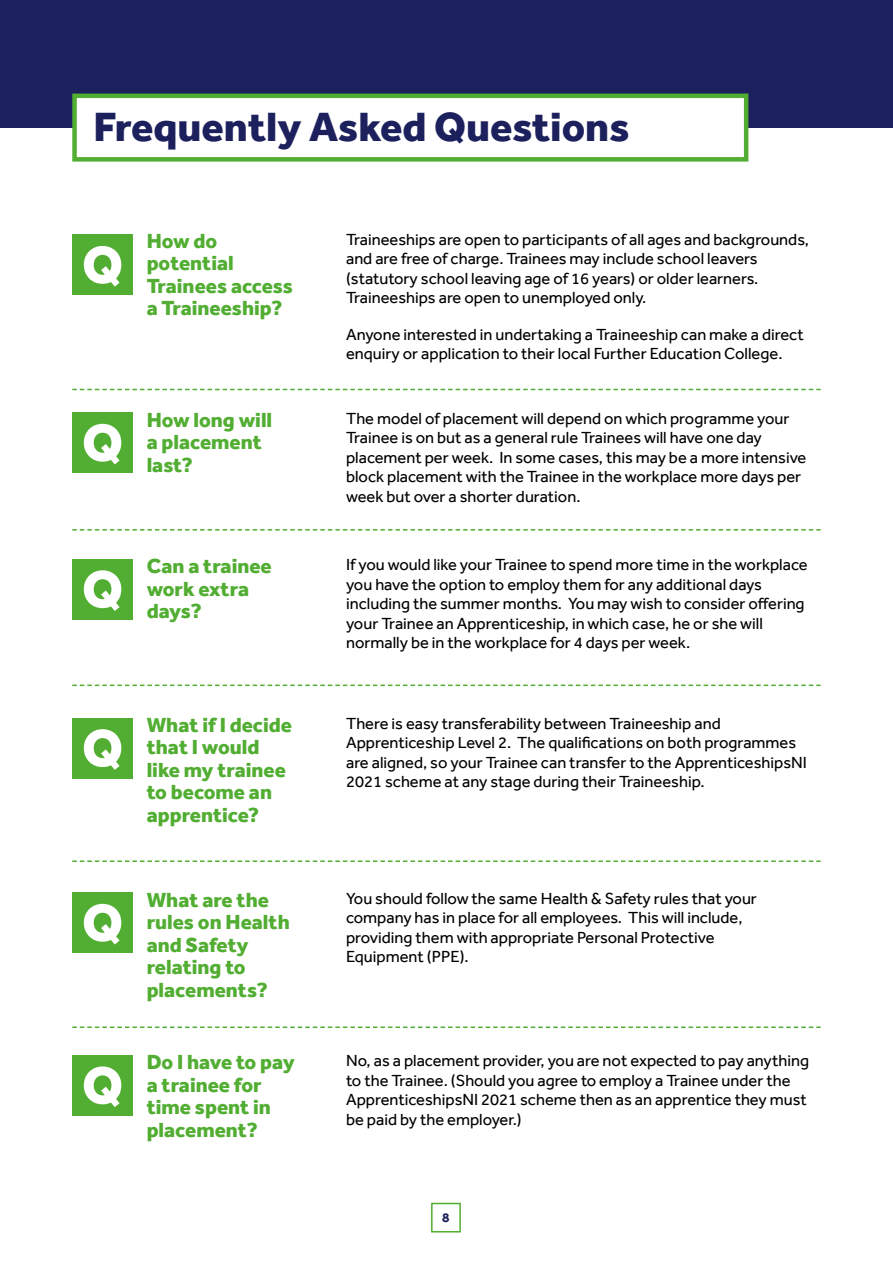
<style>
.page{position:relative;width:893px;height:1263px;background:#fff}
.page>*{position:absolute;margin:0;border:0;box-sizing:border-box;transform-origin:0 0}
.t1{font:800 54px "Effra";color:#fff}
.H3_Section_Start{font:800 42px "Effra";color:#1c205c}
.H3_Master{font:800 21px/22.5px "Effra";color:#52ae32}
.P_Bodytext{font:16.5px/19.5px "Effra";color:#000}
.t2{font:700 13.5px "Effra";color:#1c205c}
</style>
<div class="page">
<div style="left:431px;top:1203px;width:30px;height:29px;background:#fff;border:2px solid #52ae32"></div>
<div style="left:0;top:0;width:893px;height:128px;background:#1c205c"></div>
<div style="left:72px;top:94px;width:676px;height:68px;background:#fff;border:4px solid #52ae32"></div>
<div style="left:72px;top:235px;width:61px;height:60px;background:#52ae32"></div>
<div style="left:72px;top:412px;width:61px;height:61px;background:#52ae32"></div>
<div style="left:72px;top:559px;width:61px;height:61px;background:#52ae32"></div>
<div style="left:72px;top:718px;width:61px;height:60px;background:#52ae32"></div>
<div style="left:72px;top:892px;width:61px;height:61px;background:#52ae32"></div>
<div style="left:72px;top:1055px;width:61px;height:61px;background:#52ae32"></div>
<svg style="left:72px;top:389px;width:749px;height:1px"></svg>
<svg style="left:72px;top:529px;width:749px;height:1px"></svg>
<svg style="left:72px;top:684px;width:749px;height:2px"></svg>
<svg style="left:72px;top:860px;width:749px;height:2px"></svg>
<svg style="left:72px;top:1026px;width:749px;height:2px"></svg>
<h3 class="H3_Section_Start" style="left:94px;top:101px;width:538px">Frequently Asked Questions</h3>
<h1 class="t1" style="left:82px;top:233px;width:43px">Q</h1>
<h1 class="t1" style="left:82px;top:411px;width:43px">Q</h1>
<h1 class="t1" style="left:82px;top:557px;width:43px">Q</h1>
<h3 class="H3_Master" style="left:147px;top:229px;width:148px">How do potential<br>Trainees access a Traineeship?</h3>
<p class="P_Bodytext" style="left:346px;top:229px;width:464px">Traineeships are open to participants of all ages and backgrounds, and are free of charge. Trainees may include school leavers (statutory school leaving age of 16 years) or older learners.<br>Traineeships are open to unemployed only.</p>
<p class="P_Bodytext" style="left:346px;top:324px;width:459px">Anyone interested in undertaking a Traineeship can make a direct enquiry or application to their local Further Education College.</p>
<h3 class="H3_Master" style="left:147px;top:408px;width:127px">How long will a placement last?</h3>
<p class="P_Bodytext" style="left:346px;top:408px;width:462px">The model of placement will depend on which programme your Trainee is on but as a general rule Trainees will have one day placement per week. In some cases, this may be a more intensive block placement with the Trainee in the workplace more days per week but over a shorter duration.</p>
<h3 class="H3_Master" style="left:147px;top:554px;width:127px">Can a trainee work extra days?</h3>
<p class="P_Bodytext" style="left:346px;top:554px;width:463px">If you would like your Trainee to spend more time in the workplace you have the option to employ them for any additional days including the summer months. You may wish to consider offering your Trainee an Apprenticeship, in which case, he or she will normally be in the workplace for 4 days per week.</p>
<h1 class="t1" style="left:82px;top:716px;width:43px">Q</h1>
<h3 class="H3_Master" style="left:147px;top:713px;width:147px">What if I decide that I would like my trainee to become an apprentice?</h3>
<p class="P_Bodytext" style="left:346px;top:713px;width:462px">There is easy transferability between Traineeship and Apprenticeship Level 2. The qualifications on both programmes are aligned, so your Trainee can transfer to the ApprenticeshipsNI 2021 scheme at any stage during their Traineeship.</p>
<h1 class="t1" style="left:82px;top:890px;width:43px">Q</h1>
<h1 class="t1" style="left:82px;top:1053px;width:43px">Q</h1>
<h3 class="H3_Master" style="left:147px;top:888px;width:145px">What are the rules on Health and Safety relating to placements?</h3>
<p class="P_Bodytext" style="left:346px;top:888px;width:412px">You should follow the same Health &amp; Safety rules that your company has in place for all employees. This will include, providing them with appropriate Personal Protective Equipment (PPE).</p>
<h3 class="H3_Master" style="left:147px;top:1051px;width:149px">Do I have to pay a trainee for time spent in placement?</h3>
<p class="P_Bodytext" style="left:346px;top:1051px;width:464px">No, as a placement provider, you are not expected to pay anything to the Trainee. (Should you agree to employ a Trainee under the ApprenticeshipsNI 2021 scheme then as an apprentice they must be paid by the employer.)</p>
<p class="t2" style="left:442px;top:1209px;width:9px">8</p>
</div>
